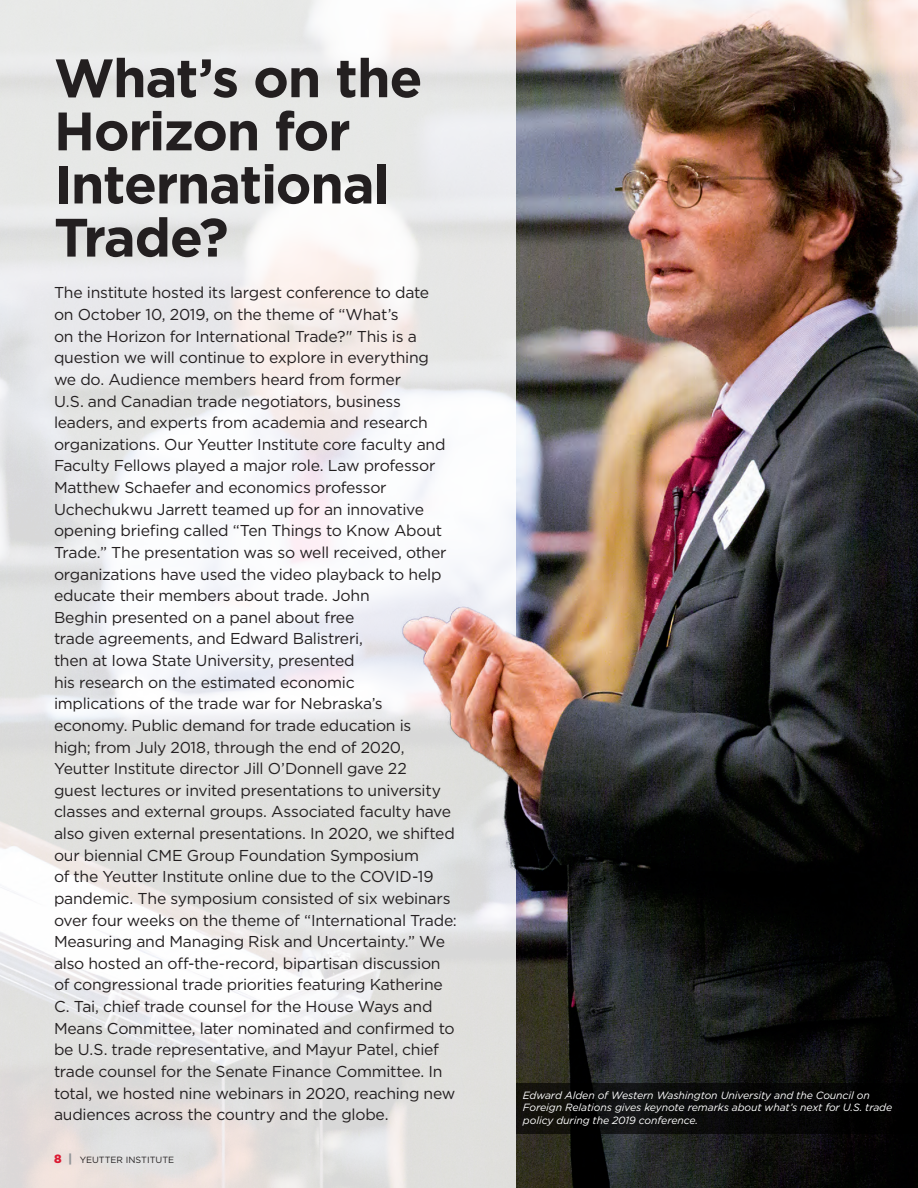
<style>
.page{position:relative;width:918px;height:1188px;background:#fff}
.page>*{position:absolute;margin:0;border:0;box-sizing:border-box;transform-origin:0 0}
.t1{font:700 54px/53.1px "Gotham";letter-spacing:-.025em;color:#231f20}
.t2{font:15.75px/21.6px "Gotham HTF";letter-spacing:-.015em;color:#231f20}
.t3{font:italic 10.5px/12.6px "Gotham HTF";letter-spacing:-.01em;color:#fff}
.t4{font:9px "Gotham HTF";color:#231f20}
.s1{font-weight:900;font-size:12px;color:#dc1a32}
.s2{font-weight:900;font-size:12px;color:#939598}
</style>
<div class="page">
<svg style="left:0;top:0;width:362px;height:1188px"></svg>
<img style="left:362px;top:0;width:556px;height:1188px">
<svg style="left:516px;top:1083px;width:402px;height:51px;background:#090908"></svg>
<h1 class="t1" style="left:54px;top:51px;width:370px">What’s on the<br>Horizon for<br>International<br>Trade?</h1>
<p class="t2" style="left:54px;top:282px;width:404px">The institute hosted its largest conference to date<br>on October 10, 2019, on the theme of “What’s<br>on the Horizon for International Trade?" This is a question we will continue to explore in everything<br>we do. Audience members heard from former<br>U.S. and Canadian trade negotiators, business leaders, and experts from academia and research organizations. Our Yeutter Institute core faculty and Faculty Fellows played a major role. Law professor Matthew Schaefer and economics professor Uchechukwu Jarrett teamed up for an innovative opening briefing called “Ten Things to Know About Trade.” The presentation was so well received, other organizations have used the video playback to help educate their members about trade. John<br>Beghin presented on a panel about free<br>trade agreements, and Edward Balistreri,<br>then at Iowa State University, presented<br>his research on the estimated economic<br>implications of the trade war for Nebraska’s economy. Public demand for trade education is<br>high; from July 2018, through the end of 2020, Yeutter Institute director Jill O’Donnell gave 22<br>guest lectures or invited presentations to university classes and external groups. Associated faculty have also given external presentations. In 2020, we shifted our biennial CME Group Foundation Symposium<br>of the Yeutter Institute online due to the COVID-19 pandemic. The symposium consisted of six webinars over four weeks on the theme of “International Trade:<br>Measuring and Managing Risk and Uncertainty.” We also hosted an off-the-record, bipartisan discussion of congressional trade priorities featuring Katherine C. Tai, chief trade counsel for the House Ways and Means Committee, later nominated and confirmed to be U.S. trade representative, and Mayur Patel, chief trade counsel for the Senate Finance Committee. In total, we hosted nine webinars in 2020, reaching new audiences across the country and the globe.</p>
<p class="t4" style="left:54px;top:1155px;width:122px"><span class="s1">8</span> <span class="s2">|</span> YEUTTER INSTITUTE</p>
<p class="t3" style="left:523px;top:1089px;width:371px">Edward Alden of Western Washington University and the Council on<br>Foreign Relations gives keynote remarks about what’s next for U.S. trade policy during the 2019 conference.</p>
</div>
